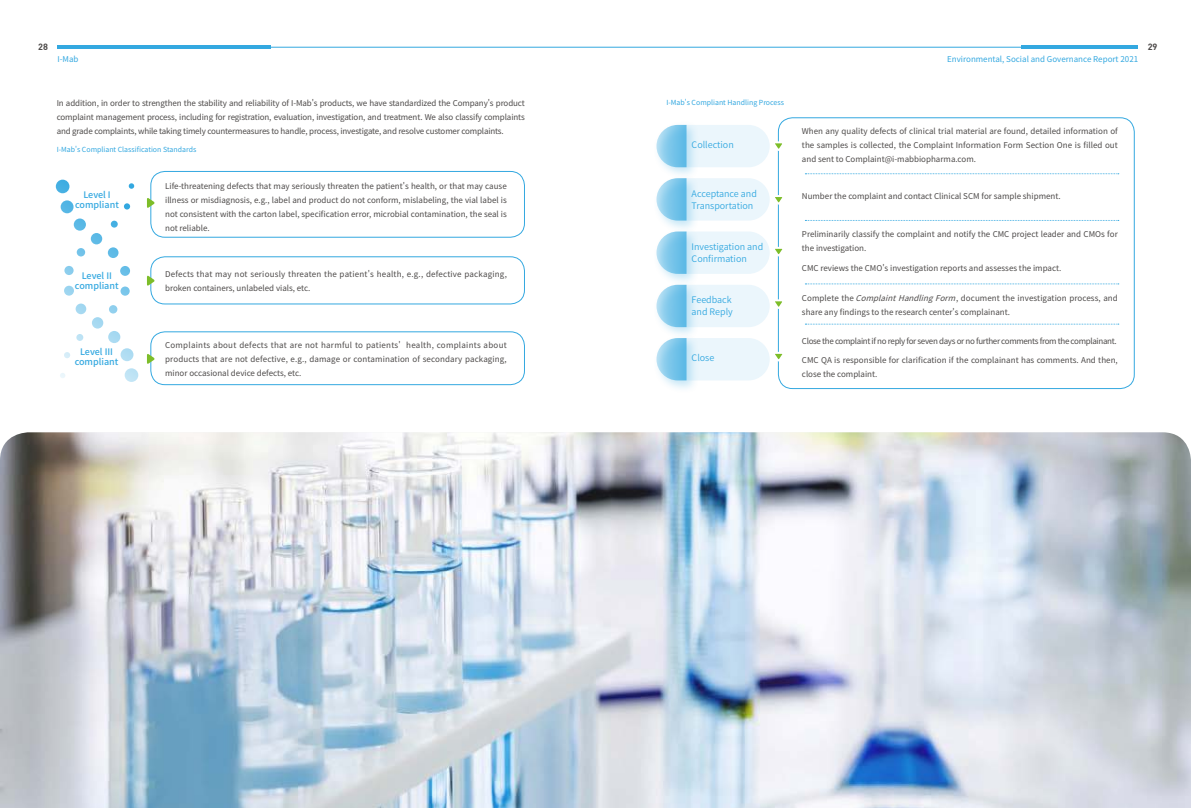
<style>
.page{position:relative;width:1191px;height:808px;background:#fff}
.page>*{position:absolute;margin:0;border:0;box-sizing:border-box;transform-origin:0 0}
.t1{font:9px/12px "Source Han Sans CN";color:#33a8e0}
.t2{font:500 9px/10px "Source Han Sans CN";color:#33a8e0;text-align:center}
.t3{font:700 9px "DIN";color:#4c4948}
.t4{font:8px/14px "Source Han Sans CN";color:#4c4948;text-align:justify}
.t5{font:8px "Source Han Sans CN";letter-spacing:-.04em;color:#4c4948}
.t6{font:8px "Source Han Sans CN";color:#33a8e0}
.t7{font:7px "Source Han Sans CN";color:#33a8e0}
.s1{font-style:italic}
</style>
<div class="page">
<svg style="left:129px;top:183px;width:5px;height:6px"></svg>
<div style="left:124px;top:203px;width:6px;height:7px;background:#33a8e0;border-radius:50%"></div>
<div style="left:111px;top:221px;width:7px;height:7px;background:#44afe2;border-radius:50%"></div>
<div style="left:77px;top:248px;width:8px;height:8px;background:#73c3e9;border-radius:50%"></div>
<svg style="left:64px;top:266px;width:10px;height:9px"></svg>
<svg style="left:64px;top:286px;width:10px;height:10px"></svg>
<div style="left:76px;top:304px;width:10px;height:10px;background:#a4d8f1;border-radius:50%"></div>
<div style="left:92px;top:317px;width:11px;height:12px;background:#a7d9f1;border-radius:50%"></div>
<div style="left:108px;top:331px;width:12px;height:12px;background:#a8daf1;border-radius:50%"></div>
<div style="left:121px;top:348px;width:12px;height:13px;background:#b0ddf3;border-radius:50%"></div>
<div style="left:125px;top:368px;width:13px;height:14px;background:#bfe4f5;border-radius:50%"></div>
<svg style="left:60px;top:373px;width:5px;height:5px"></svg>
<svg style="left:64px;top:352px;width:6px;height:6px"></svg>
<div style="left:76px;top:334px;width:7px;height:7px;background:#bfe3f5;border-radius:50%"></div>
<div style="left:109px;top:305px;width:8px;height:8px;background:#91d0ee;border-radius:50%"></div>
<svg style="left:120px;top:286px;width:10px;height:10px"></svg>
<svg style="left:120px;top:266px;width:10px;height:10px"></svg>
<div style="left:108px;top:247px;width:10px;height:11px;background:#5fbae6;border-radius:50%"></div>
<div style="left:91px;top:233px;width:11px;height:11px;background:#5cb9e6;border-radius:50%"></div>
<svg style="left:74px;top:218px;width:12px;height:13px"></svg>
<svg style="left:61px;top:200px;width:13px;height:13px"></svg>
<div style="left:56px;top:180px;width:13px;height:13px;background:#44afe2;border-radius:50%"></div>
<div style="left:151px;top:171px;width:373px;height:66px;border:1px solid #33a8e0;border-radius:14px"></div>
<div style="left:151px;top:257px;width:373px;height:47px;border:1px solid #33a8e0;border-radius:14px"></div>
<div style="left:151px;top:332px;width:373px;height:53px;border:1px solid #33a8e0;border-radius:14px"></div>
<svg style="left:147px;top:197px;width:8px;height:12px"></svg>
<svg style="left:147px;top:275px;width:8px;height:11px"></svg>
<svg style="left:147px;top:353px;width:8px;height:12px"></svg>
<img style="left:0;top:432px;width:1191px;height:376px">
<div style="left:778px;top:118px;width:356px;height:271px;border:1px solid #33a8e0;border-radius:14px"></div>
<div style="left:652px;top:121px;width:47px;height:59px;background:#33a8e0;opacity:.28"></div>
<svg style="left:656px;top:125px;width:126px;height:42px"></svg>
<div style="left:652px;top:174px;width:47px;height:59px;background:#33a8e0;opacity:.28"></div>
<svg style="left:656px;top:178px;width:127px;height:43px"></svg>
<div style="left:652px;top:227px;width:47px;height:59px;background:#33a8e0;opacity:.28"></div>
<svg style="left:656px;top:231px;width:127px;height:43px"></svg>
<div style="left:652px;top:281px;width:47px;height:59px;background:#33a8e0;opacity:.28"></div>
<svg style="left:656px;top:285px;width:126px;height:42px"></svg>
<div style="left:652px;top:334px;width:47px;height:59px;background:#33a8e0;opacity:.28"></div>
<svg style="left:656px;top:338px;width:127px;height:42px"></svg>
<svg style="left:805px;top:174px;width:313px;height:1px"></svg>
<svg style="left:805px;top:220px;width:313px;height:1px"></svg>
<svg style="left:805px;top:284px;width:313px;height:1px"></svg>
<svg style="left:805px;top:324px;width:313px;height:1px"></svg>
<hr style="left:216px;top:47px;width:921px;height:1px;background:#33a8e0">
<hr style="left:1021px;top:45px;width:117px;height:4px;background:#33a8e0">
<hr style="left:57px;top:45px;width:214px;height:4px;background:#33a8e0">
<p class="t3" style="left:38px;top:41px;width:11px">28</p>
<p class="t3" style="left:1147px;top:41px;width:11px">29</p>
<p class="t6" style="left:57px;top:55px;width:23px">I-Mab</p>
<p class="t6" style="left:947px;top:55px;width:192px">Environmental, Social and Governance Report 2021</p>
<p class="t4" style="left:57px;top:96px;width:469px">In addition, in order to strengthen the stability and reliability of I-Mab's products, we have standardized the Company's product complaint management process, including for registration, evaluation, investigation, and treatment. We also classify complaints and grade complaints, while taking timely countermeasures to handle, process, investigate, and resolve customer complaints.</p>
<p class="t7" style="left:57px;top:146px;width:141px">I-Mab's Compliant Classification Standards</p>
<p class="t2" style="left:75px;top:190px;width:45px">Level I compliant</p>
<p class="t4" style="left:165px;top:179px;width:343px">Life-threatening defects that may seriously threaten the patient's health, or that may cause illness or misdiagnosis, e.g., label and product do not conform, mislabeling, the vial label is not consistent with the carton label, specification error, microbial contamination, the seal is not reliable.</p>
<p class="t2" style="left:75px;top:271px;width:45px">Level II compliant</p>
<p class="t2" style="left:75px;top:347px;width:45px">Level III compliant</p>
<p class="t4" style="left:165px;top:267px;width:343px">Defects that may not seriously threaten the patient's health, e.g., defective packaging, broken containers, unlabeled vials, etc.</p>
<p class="t4" style="left:165px;top:338px;width:343px">Complaints about defects that are not harmful to patients' health, complaints about products that are not defective, e.g., damage or contamination of secondary packaging, minor occasional device defects, etc.</p>
<p class="t7" style="left:666px;top:99px;width:119px">I-Mab's Compliant Handling Process</p>
<p class="t1" style="left:691px;top:139px;width:44px">Collection</p>
<p class="t1" style="left:691px;top:188px;width:67px">Acceptance and<br>Transportation</p>
<p class="t1" style="left:691px;top:241px;width:73px">Investigation and<br>Confirmation</p>
<p class="t1" style="left:691px;top:294px;width:43px">Feedback and Reply</p>
<p class="t1" style="left:691px;top:352px;width:24px">Close</p>
<p class="t4" style="left:802px;top:124px;width:317px">When any quality defects of clinical trial material are found, detailed information of the samples is collected, the Complaint Information Form Section One is filled out and sent to Complaint@i-mabbiopharma.com.</p>
<p class="t4" style="left:802px;top:189px;width:260px">Number the complaint and contact Clinical SCM for sample shipment.</p>
<p class="t4" style="left:802px;top:228px;width:317px">Preliminarily classify the complaint and notify the CMC project leader and CMOs for the investigation.</p>
<p class="t4" style="left:802px;top:261px;width:261px">CMC reviews the CMO's investigation reports and assesses the impact.</p>
<p class="t4" style="left:802px;top:291px;width:317px">Complete the <span class="s1">ComplaintHandlingForm</span>, document the investigation process, and share any findings to the research center's complainant.</p>
<p class="t5" style="left:802px;top:336px;width:316px">Close the complaint if no reply for seven days or no further comments from the complainant.</p>
<p class="t4" style="left:802px;top:354px;width:317px">CMC QA is responsible for clarification if the complainant has comments. And then, close the complaint.</p>
</div>
